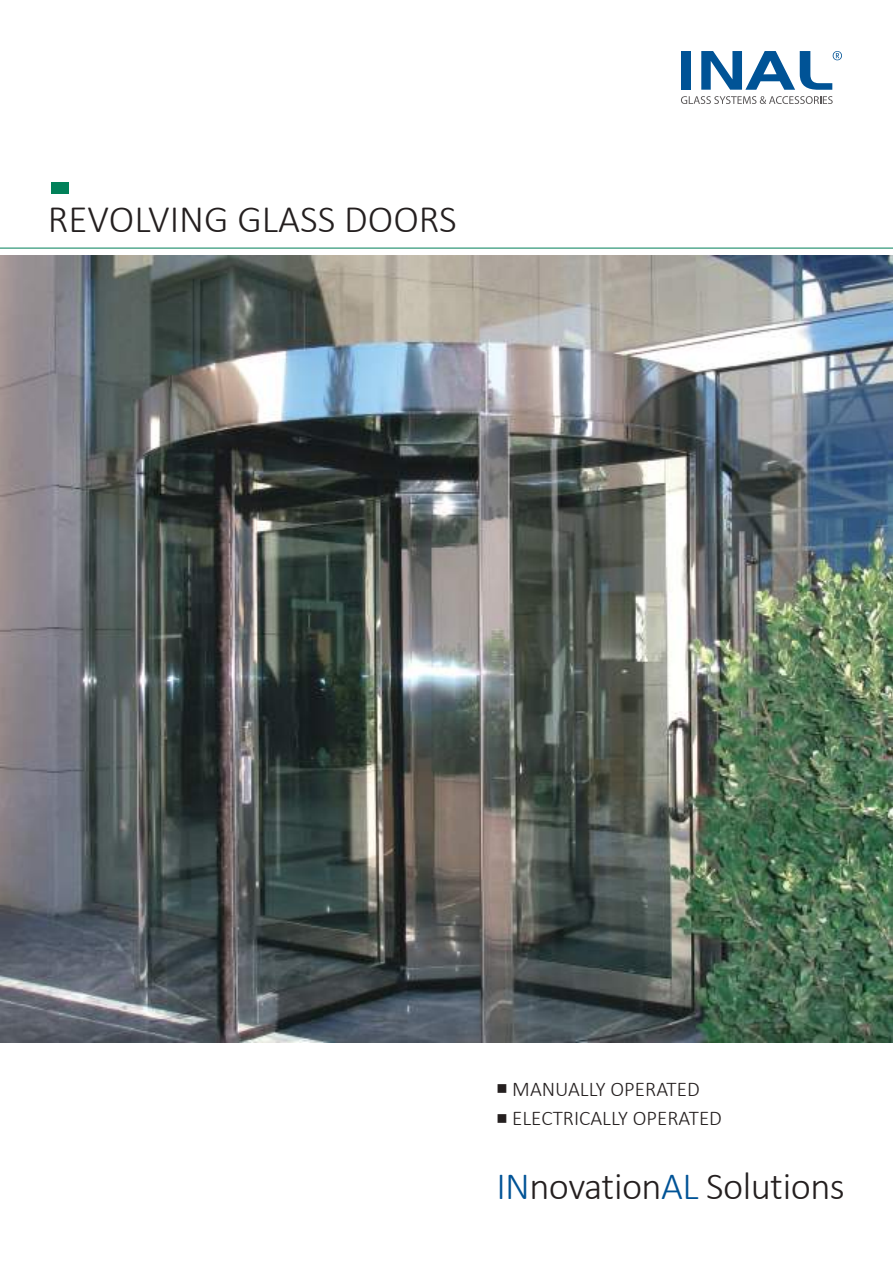
<style>
.page{position:relative;width:893px;height:1263px;background:#fff}
.page>*{position:absolute;margin:0;border:0;box-sizing:border-box;transform-origin:0 0}
.t1{font:300 39px "Calibri";color:#241f1f}
.t2{font:300 38.7px "Calibri";letter-spacing:-.015em;color:#241f1f}
.t3{font:300 21px "Calibri";color:#241f1f}
.s1{color:#005396}
</style>
<div class="page">
<img style="left:0;top:255px;width:893px;height:788px">
<div style="left:51px;top:183px;width:18px;height:11px;background:#008059"></div>
<svg style="left:681px;top:96px;width:152px;height:8px"></svg>
<div style="left:681px;top:51px;width:9px;height:39px;background:#005396"></div>
<svg style="left:701px;top:51px;width:141px;height:39px"></svg>
<hr style="left:0;top:248px;width:893px;height:1px;background:#008059">
<h1 class="t1" style="left:48px;top:204px;width:411px">REVOLVING GLASS DOORS</h1>
<p class="t3" style="left:496px;top:1081px;width:205px">■ MANUALLY OPERATED</p>
<p class="t3" style="left:496px;top:1110px;width:227px">■ ELECTRICALLY OPERATED</p>
<h2 class="t2" style="left:496px;top:1171px;width:350px"><span class="s1">IN</span>novation<span class="s1">AL</span> Solutions</h2>
</div>
